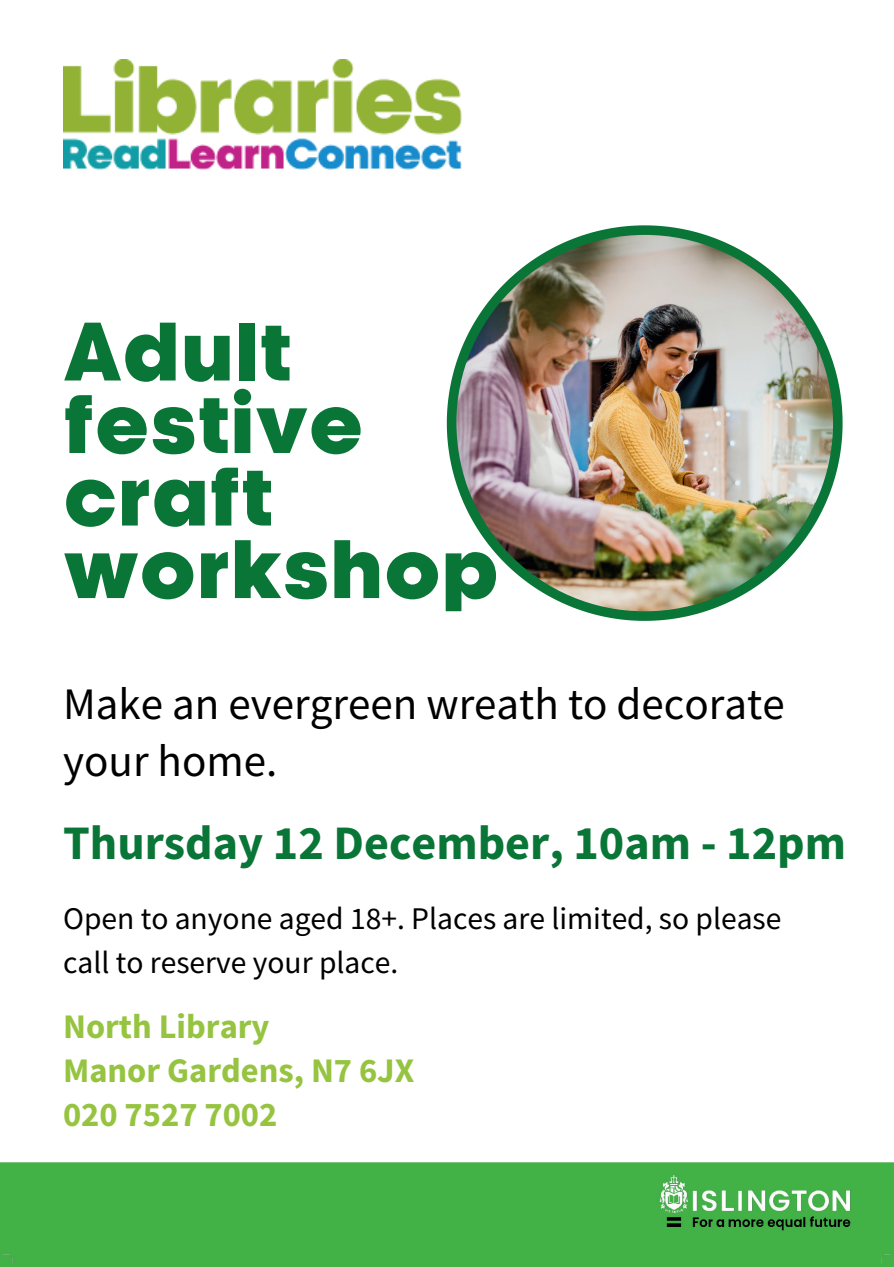
<style>
.page{position:relative;width:894px;height:1267px;background:#fff}
.page>*{position:absolute;margin:0;border:0;box-sizing:border-box;transform-origin:0 0}
.t1{font:800 77.1px/72.4px "Kamerik 105";color:#097536}
.t2{font:700 48.15px "Source Sans Pro";color:#097536}
.t3{font:45px/57.3px "Source Sans Pro";color:#000}
.t4{font:700 34.5px/44px "Source Sans Pro";color:#96c441}
.t5{font:31.5px/43.8px "Source Sans Pro";color:#000}
</style>
<div class="page">
<img style="left:63px;top:60px;width:398px;height:109px">
<svg style="left:446px;top:225px;width:396px;height:396px"></svg>
<img style="left:456px;top:235px;width:376px;height:376px;border-radius:50%">
<div style="left:0;top:1162px;width:893px;height:105px;background:#42b247"></div>
<h1 class="t1" style="left:63px;top:319px;width:437px">Adult festive craft workshop</h1>
<h3 class="t3" style="left:63px;top:675px;width:723px">Make an evergreen wreath to decorate your home.</h3>
<h2 class="t2" style="left:63px;top:811px;width:784px">Thursday 12 December, 10am - 12pm</h2>
<p class="t5" style="left:63px;top:896px;width:719px">Open to anyone aged 18+. Places are limited, so please call to reserve your place.</p>
<p class="t4" style="left:63px;top:1004px;width:353px">North Library<br>Manor Gardens, N7 6JX<br>020 7527 7002</p>
</div>
